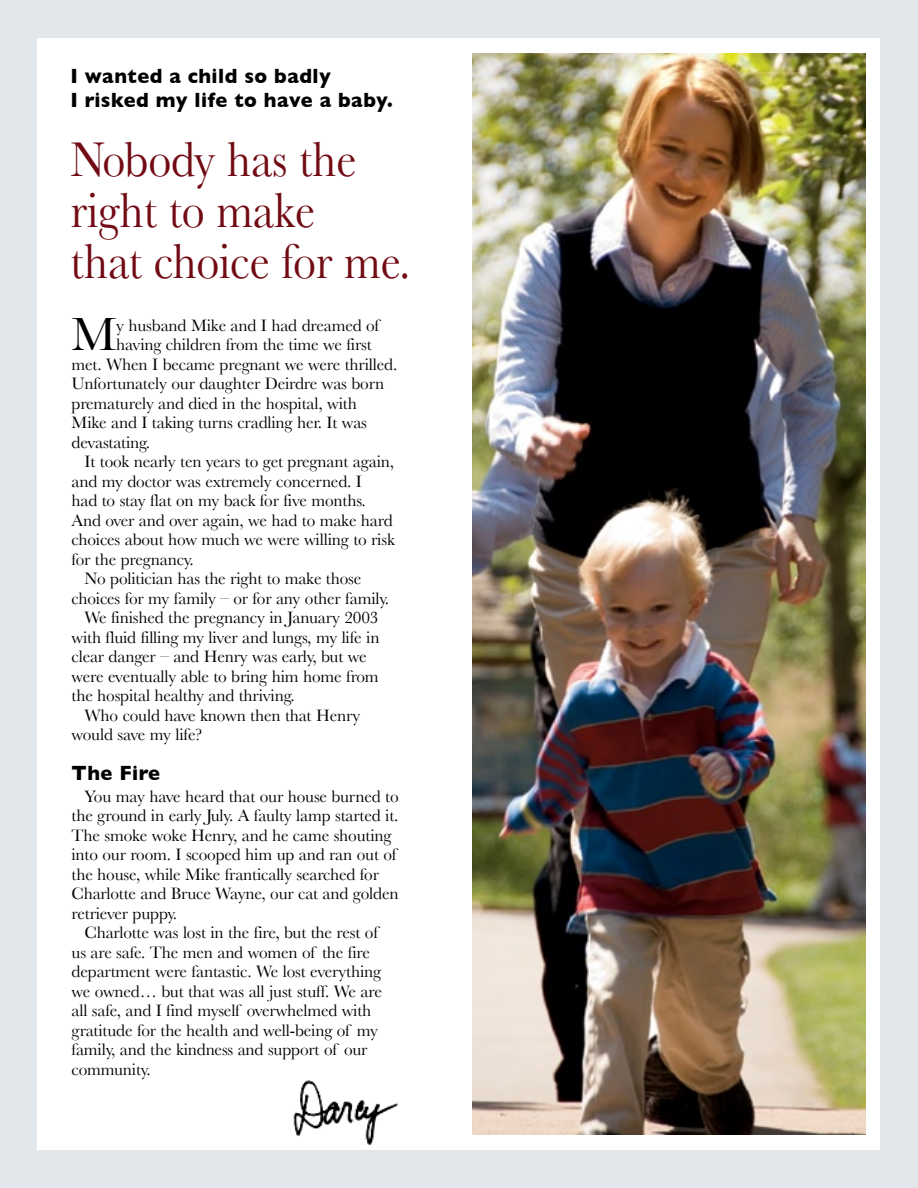
<style>
.page{position:relative;width:918px;height:1188px;background:#fff}
.page>*{position:absolute;margin:0;border:0;box-sizing:border-box;transform-origin:0 0}
.t1{font:51px/51px "Baskerville";letter-spacing:-.005em;color:#710a13;scale:.9 1}
.t2{font:48.75px "Baskerville";color:#000}
.t3{font:700 21px/24px "Gill Sans";letter-spacing:.025em;color:#000;scale:.95 1}
.t4{font:17.25px/19.5px "Baskerville";letter-spacing:-.01em;color:#000}
</style>
<div class="page">
<div style="left:1px;top:0;width:917px;height:1188px;background:#e1e7eb"></div>
<div style="left:38px;top:38px;width:842px;height:1111px;background:#fff"></div>
<img style="left:293px;top:1080px;width:105px;height:65px">
<img style="left:472px;top:53px;width:393px;height:1081px">
<p class="t3" style="left:70px;top:64px;width:341px">I wanted a child so badly<br>I risked my life to have a baby.</p>
<h1 class="t1" style="left:70px;top:133px;width:380px">Nobody has the right to make<br>that choice for me.</h1>
<h2 class="t2" style="left:72px;top:305px;width:47px">M</h2>
<p class="t4" style="left:116px;top:315px;width:265px">y husband Mike and I had dreamed of</p>
<p class="t4" style="left:116px;top:334px;width:257px">having children from the time we first</p>
<p class="t4" style="left:72px;top:354px;width:327px">met. When I became pregnant we were thrilled.</p>
<p class="t4" style="left:72px;top:373px;width:314px">Unfortunately our daughter Deirdre was born</p>
<p class="t4" style="left:72px;top:393px;width:287px">prematurely and died in the hospital, with</p>
<p class="t4" style="left:72px;top:412px;width:297px">Mike and I taking turns cradling her. It was</p>
<p class="t4" style="left:72px;top:432px;width:80px">devastating.</p>
<p class="t4" style="left:84px;top:451px;width:311px">It took nearly ten years to get pregnant again,</p>
<p class="t4" style="left:72px;top:471px;width:292px">and my doctor was extremely concerned. I</p>
<p class="t4" style="left:72px;top:490px;width:296px">had to stay flat on my back for five months.</p>
<p class="t4" style="left:72px;top:510px;width:323px">And over and over again, we had to make hard</p>
<p class="t4" style="left:72px;top:529px;width:325px">choices about how much we were willing to risk</p>
<p class="t4" style="left:72px;top:549px;width:124px">for the pregnancy.</p>
<p class="t4" style="left:84px;top:568px;width:278px">No politician has the right to make those</p>
<p class="t4" style="left:72px;top:588px;width:319px">choices for my family – or for any other family.</p>
<p class="t4" style="left:84px;top:607px;width:296px">We finished the pregnancy in January 2003</p>
<p class="t4" style="left:72px;top:627px;width:309px">with fluid filling my liver and lungs, my life in</p>
<p class="t4" style="left:72px;top:646px;width:297px">clear danger – and Henry was early, but we</p>
<p class="t4" style="left:72px;top:666px;width:309px">were eventually able to bring him home from</p>
<p class="t4" style="left:72px;top:685px;width:225px">the hospital healthy and thriving.</p>
<p class="t4" style="left:84px;top:705px;width:277px">Who could have known then that Henry</p>
<p class="t4" style="left:72px;top:724px;width:132px">would save my life?</p>
<p class="t3" style="left:72px;top:760px;width:95px">The Fire</p>
<p class="t4" style="left:72px;top:786px;width:329px;text-indent:13px">You may have heard that our house burned to the ground in early July. A faulty lamp started it.<br>The smoke woke Henry, and he came shouting into our room. I scooped him up and ran out of the house, while Mike frantically searched for Charlotte and Bruce Wayne, our cat and golden retriever puppy.</p>
<p class="t4" style="left:72px;top:922px;width:312px;text-indent:13px">Charlotte was lost in the fire, but the rest of us are safe. The men and women of the fire department were fantastic. We lost everything we owned… but that was all just stuff. We are all safe, and I find myself overwhelmed with gratitude for the health and well-being of my family, and the kindness and support of our community.</p>
</div>
